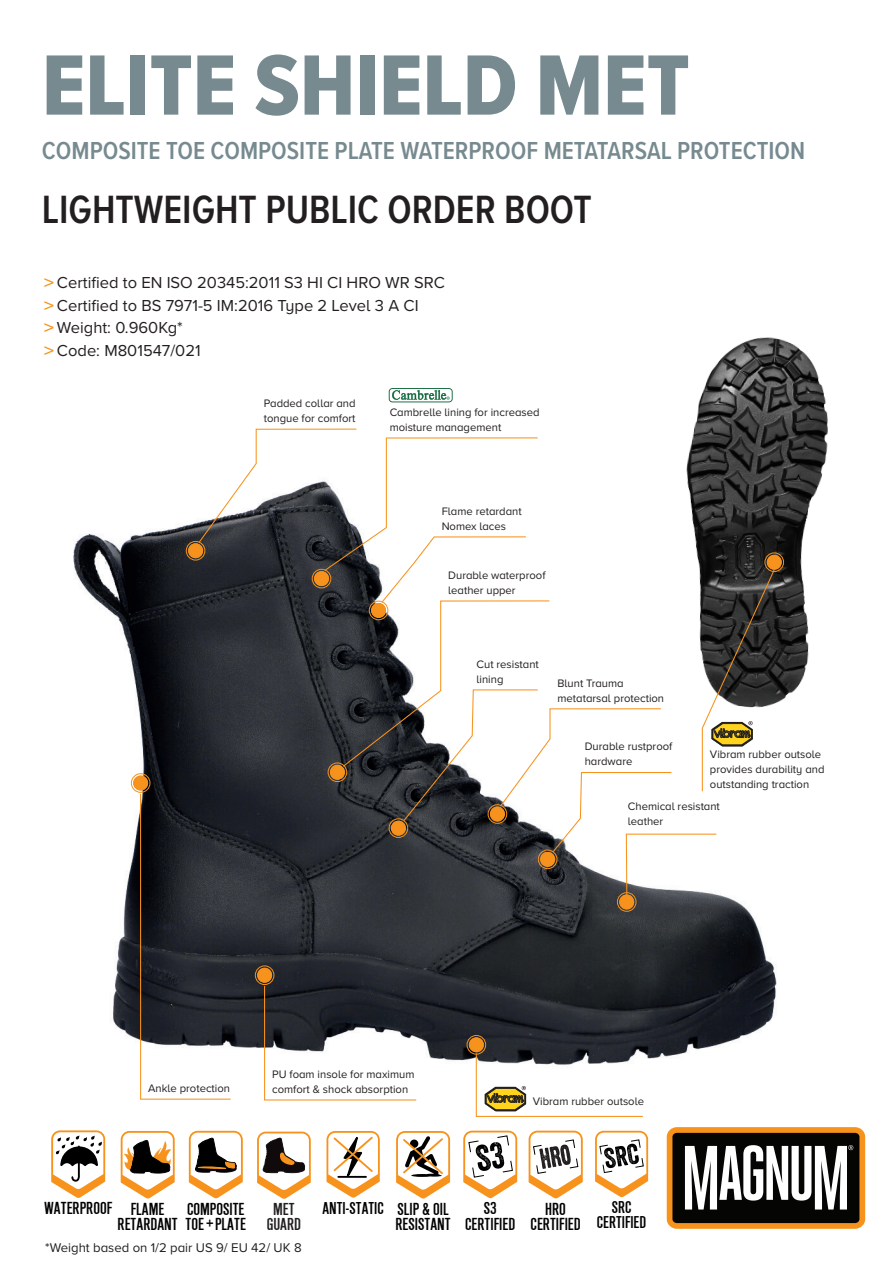
<style>
.page{position:relative;width:893px;height:1263px;background:#fff}
.page>*{position:absolute;margin:0;border:0;box-sizing:border-box;transform-origin:0 0}
.t1{font:88.65px "Proxima Nova A Cond Extrabld";color:#768a90}
.t2{font:600 40.95px "Proxima Nova A Cond";color:#231f20}
.t3{font:600 25.5px "Proxima Nova A Cond";color:#768a90}
.t4{font:16.5px/22.5px "Proxima Nova A";color:#231f20}
.t5{font:15.3px/15.3px "Simple Type Regular SWFTE";letter-spacing:-.01em;color:#000}
.t6{font:15.15px/15.1px "Simple Type Regular SWFTE";letter-spacing:-.01em;color:#000;text-align:center}
.t7{font:15.15px/15.1px "Simple Type Regular SWFTE";letter-spacing:-.01em;color:#231f20;text-align:center}
.t8{font:15px/15px "Simple Type Regular SWFTE";letter-spacing:-.01em;color:#000;text-align:center}
.t9{font:13.05px "Proxima Nova A";color:#231f20}
.t10{font:11.25px/15px "Proxima Nova A";color:#231f20}
.s1{font-family:"Simple Type Regular SWFTE";color:#f7931d}
</style>
<div class="page">
<img style="left:73px;top:533px;width:704px;height:507px">
<svg style="left:189px;top:1131px;width:54px;height:67px"></svg>
<img style="left:694px;top:337px;width:134px;height:375px">
<div style="left:767px;top:555px;width:15px;height:15px;background:#f7931d;border-radius:50%"></div>
<div style="left:765px;top:552px;width:19px;height:20px;border:1px solid #f4921e;border-radius:50%"></div>
<div style="left:767px;top:555px;width:15px;height:15px;border:2px solid #f4921e;border-radius:50%"></div>
<svg style="left:667px;top:1127px;width:198px;height:102px"></svg>
<svg style="left:396px;top:1131px;width:54px;height:67px"></svg>
<svg style="left:51px;top:1130px;width:54px;height:68px"></svg>
<svg style="left:529px;top:1131px;width:54px;height:67px"></svg>
<svg style="left:463px;top:1131px;width:54px;height:67px"></svg>
<svg style="left:595px;top:1131px;width:53px;height:66px"></svg>
<svg style="left:121px;top:1131px;width:54px;height:67px"></svg>
<svg style="left:326px;top:1131px;width:54px;height:66px"></svg>
<svg style="left:389px;top:388px;width:64px;height:14px"></svg>
<svg style="left:257px;top:1131px;width:54px;height:68px"></svg>
<div style="left:133px;top:775px;width:15px;height:15px;background:#f7931d;border-radius:50%"></div>
<div style="left:131px;top:773px;width:19px;height:20px;border:1px solid #f4921e;border-radius:50%"></div>
<div style="left:133px;top:775px;width:15px;height:15px;border:2px solid #f4921e;border-radius:50%"></div>
<svg style="left:140px;top:428px;width:636px;height:689px"></svg>
<h1 class="t1" style="left:42px;top:32px;width:649px">ELITE SHIELD MET</h1>
<h3 class="t3" style="left:42px;top:135px;width:765px">COMPOSITE TOE COMPOSITE PLATE WATERPROOF METATARSAL PROTECTION</h3>
<h2 class="t2" style="left:42px;top:184px;width:551px">LIGHTWEIGHT PUBLIC ORDER BOOT</h2>
<h3 class="t4" style="left:43px;top:272px;width:404px"><span class="s1">&gt;</span> Certified to EN ISO 20345:2011 S3 HI CI HRO WR SRC <span class="s1">&gt;</span> Certified to BS 7971-5 IM:2016 Type 2 Level 3 A CI<br><span class="s1">&gt;</span> Weight: 0.960Kg*<br><span class="s1">&gt;</span> Code: M801547/021</h3>
<p class="t10" style="left:264px;top:396px;width:93px">Padded collar and tongue for comfort</p>
<p class="t10" style="left:390px;top:405px;width:151px">Cambrelle lining for increased moisture management</p>
<p class="t10" style="left:442px;top:504px;width:81px">Flame retardant<br>Nomex laces</p>
<p class="t10" style="left:448px;top:568px;width:99px">Durable waterproof leather upper</p>
<p class="t10" style="left:477px;top:657px;width:64px">Cut resistant lining</p>
<p class="t10" style="left:558px;top:676px;width:108px">Blunt Trauma metatarsal protection</p>
<p class="t10" style="left:585px;top:739px;width:89px">Durable rustproof hardware</p>
<p class="t10" style="left:710px;top:747px;width:116px">Vibram rubber outsole provides durability and outstanding traction</p>
<p class="t10" style="left:628px;top:799px;width:94px">Chemical resistant leather</p>
<p class="t10" style="left:272px;top:1067px;width:144px">PU foam insole for maximum</p>
<p class="t10" style="left:148px;top:1081px;width:83px">Ankle protection</p>
<p class="t10" style="left:272px;top:1082px;width:138px">comfort &amp; shock absorption</p>
<p class="t10" style="left:533px;top:1094px;width:113px">Vibram rubber outsole</p>
<h3 class="t5" style="left:118px;top:1201px;width:62px;text-align:center">FLAME<br>RETARDANT</h3>
<h3 class="t8" style="left:322px;top:1200px;width:63px">ANTI-STATIC</h3>
<h3 class="t5" style="left:44px;top:1201px;width:70px">WATERPROOF</h3>
<h3 class="t5" style="left:186px;top:1201px;width:62px">COMPOSITE<br>TOE+PLATE</h3>
<h3 class="t7" style="left:267px;top:1202px;width:36px">MET<br>GUARD</h3>
<h3 class="t5" style="left:395px;top:1201px;width:57px">SLIP &amp; OIL<br>RESISTANT</h3>
<h3 class="t6" style="left:465px;top:1201px;width:52px">S3<br>CERTIFIED</h3>
<h3 class="t8" style="left:597px;top:1200px;width:51px">SRC<br>CERTIFIED</h3>
<h3 class="t5" style="left:531px;top:1201px;width:52px;text-align:center">HRO<br>CERTIFIED</h3>
<p class="t9" style="left:45px;top:1240px;width:258px">*Weight based on 1/2 pair US 9/ EU 42/ UK 8</p>
</div>
